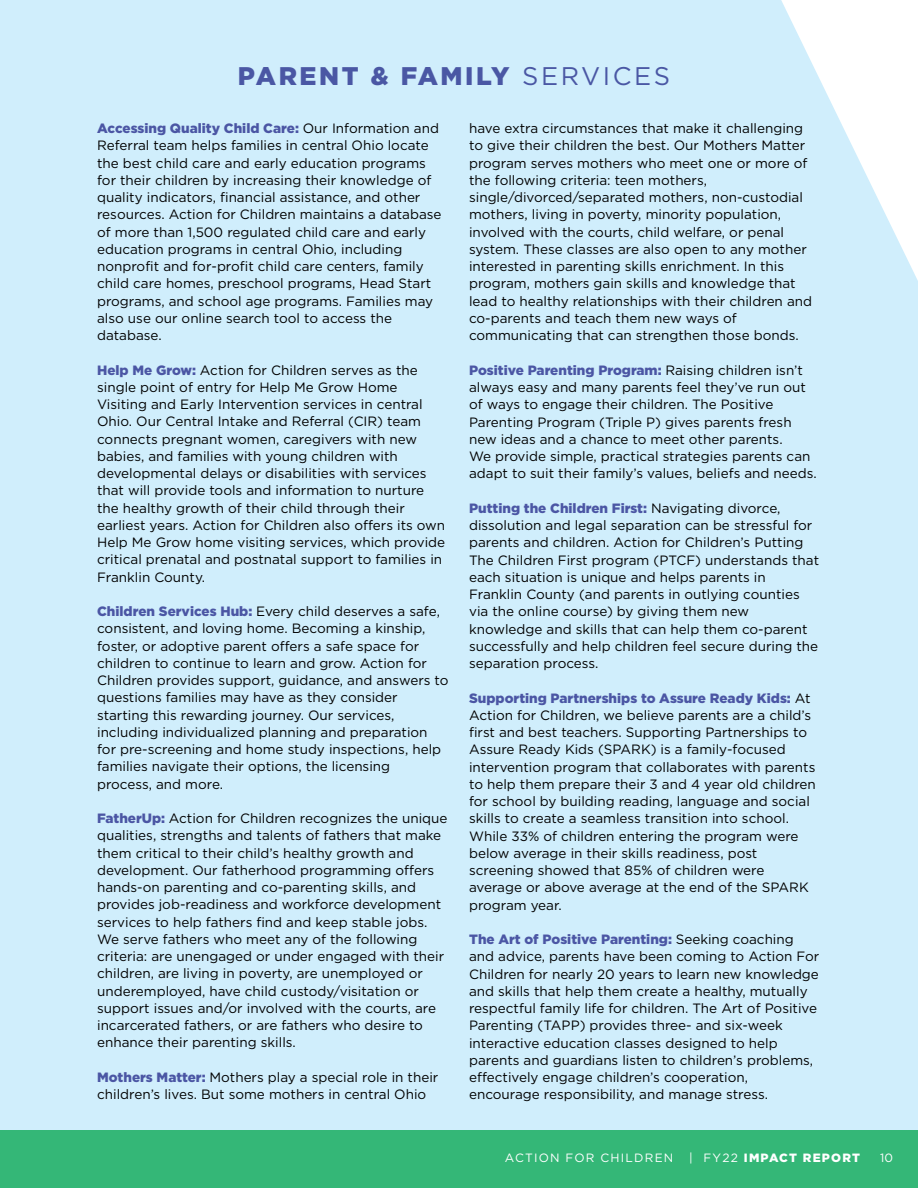
<style>
.page{position:relative;width:918px;height:1188px;background:#d0eefc}
.page>*{position:absolute;margin:0;border:0;box-sizing:border-box;transform-origin:0 0}
.t1{font:900 25.5px "Gotham";letter-spacing:.1em;color:#4a57a4}
.t2{font:13.5px/17.2px "Gotham";color:#000}
.t3{font:12px "Gotham";letter-spacing:.1em;color:#fff}
.t4{font:900 12px "Gotham";letter-spacing:.1em;color:#fff}
.s1{font-weight:400}
.s2{font-weight:900;color:#4b56a4}
</style>
<div class="page">
<svg style="left:781px;top:0;width:137px;height:281px"></svg>
<div style="left:0;top:1131px;width:918px;height:57px;background:#34b777"></div>
<h1 class="t1" style="left:238px;top:61px;width:434px">PARENT &amp; FAMILY <span class="s1">SERVICES</span></h1>
<p class="t2" style="left:97px;top:119px;width:346px"><span class="s2">Accessing Quality Child Care:</span> Our Information and Referral team helps families in central Ohio locate the best child care and early education programs for their children by increasing their knowledge of quality indicators, financial assistance, and other resources. Action for Children maintains a database of more than 1,500 regulated child care and early education programs in central Ohio, including nonprofit and for-profit child care centers, family child care homes, preschool programs, Head Start programs, and school age programs. Families may also use our online search tool to access the database.</p>
<p class="t2" style="left:97px;top:361px;width:350px"><span class="s2">Help Me Grow:</span> Action for Children serves as the single point of entry for Help Me Grow Home Visiting and Early Intervention services in central Ohio. Our Central Intake and Referral (CIR) team connects pregnant women, caregivers with new babies, and families with young children with developmental delays or disabilities with services that will provide tools and information to nurture the healthy growth of their child through their earliest years. Action for Children also offers its own Help Me Grow home visiting services, which provide critical prenatal and postnatal support to families in Franklin County.</p>
<p class="t2" style="left:97px;top:603px;width:353px"><span class="s2">Children Services Hub:</span> Every child deserves a safe, consistent, and loving home. Becoming a kinship, foster, or adoptive parent offers a safe space for children to continue to learn and grow. Action for Children provides support, guidance, and answers to questions families may have as they consider starting this rewarding journey. Our services, including individualized planning and preparation for pre-screening and home study inspections, help families navigate their options, the licensing process, and more.</p>
<p class="t2" style="left:97px;top:810px;width:352px"><span class="s2">FatherUp:</span> Action for Children recognizes the unique qualities, strengths and talents of fathers that make them critical to their child’s healthy growth and development. Our fatherhood programming offers hands-on parenting and co-parenting skills, and provides job-readiness and workforce development services to help fathers find and keep stable jobs.<br>We serve fathers who meet any of the following criteria: are unengaged or under engaged with their children, are living in poverty, are unemployed or underemployed, have child custody/visitation or support issues and/or involved with the courts, are incarcerated fathers, or are fathers who desire to enhance their parenting skills.</p>
<p class="t2" style="left:97px;top:1068px;width:343px"><span class="s2">Mothers Matter:</span> Mothers play a special role in their children’s lives. But some mothers in central Ohio</p>
<p class="t2" style="left:469px;top:120px;width:345px">have extra circumstances that make it challenging to give their children the best. Our Mothers Matter program serves mothers who meet one or more of the following criteria: teen mothers, single/divorced/separated mothers, non-custodial mothers, living in poverty, minority population, involved with the courts, child welfare, or penal system. These classes are also open to any mother interested in parenting skills enrichment. In this program, mothers gain skills and knowledge that lead to healthy relationships with their children and co-parents and teach them new ways of communicating that can strengthen those bonds.</p>
<p class="t2" style="left:469px;top:361px;width:349px"><span class="s2">Positive Parenting Program:</span> Raising children isn’t always easy and many parents feel they’ve run out of ways to engage their children. The Positive Parenting Program (Triple P) gives parents fresh new ideas and a chance to meet other parents.<br>We provide simple, practical strategies parents can adapt to suit their family’s values, beliefs and needs.</p>
<p class="t2" style="left:469px;top:499px;width:352px"><span class="s2">Putting the Children First:</span> Navigating divorce, dissolution and legal separation can be stressful for parents and children. Action for Children’s Putting The Children First program (PTCF) understands that each situation is unique and helps parents in Franklin County (and parents in outlying counties via the online course) by giving them new knowledge and skills that can help them co-parent successfully and help children feel secure during the separation process.</p>
<p class="t2" style="left:469px;top:689px;width:348px"><span class="s2">Supporting Partnerships to Assure Ready Kids:</span> At Action for Children, we believe parents are a child’s first and best teachers. Supporting Partnerships to Assure Ready Kids (SPARK) is a family-focused intervention program that collaborates with parents to help them prepare their 3 and 4 year old children for school by building reading, language and social skills to create a seamless transition into school.<br>While 33% of children entering the program were below average in their skills readiness, post screening showed that 85% of children were average or above average at the end of the SPARK program year.</p>
<p class="t2" style="left:469px;top:930px;width:352px"><span class="s2">The Art of Positive Parenting:</span> Seeking coaching and advice, parents have been coming to Action For Children for nearly 20 years to learn new knowledge and skills that help them create a healthy, mutually respectful family life for children. The Art of Positive Parenting (TAPP) provides three- and six-week interactive education classes designed to help parents and guardians listen to children’s problems, effectively engage children’s cooperation, encourage responsibility, and manage stress.</p>
<p class="t3" style="left:505px;top:1151px;width:170px">ACTION FOR CHILDREN</p>
<p class="t4" style="left:689px;top:1151px;width:173px"><span class="s1">| FY22</span> IMPACT REPORT</p>
<p class="t3" style="left:880px;top:1151px;width:14px">10</p>
</div>
